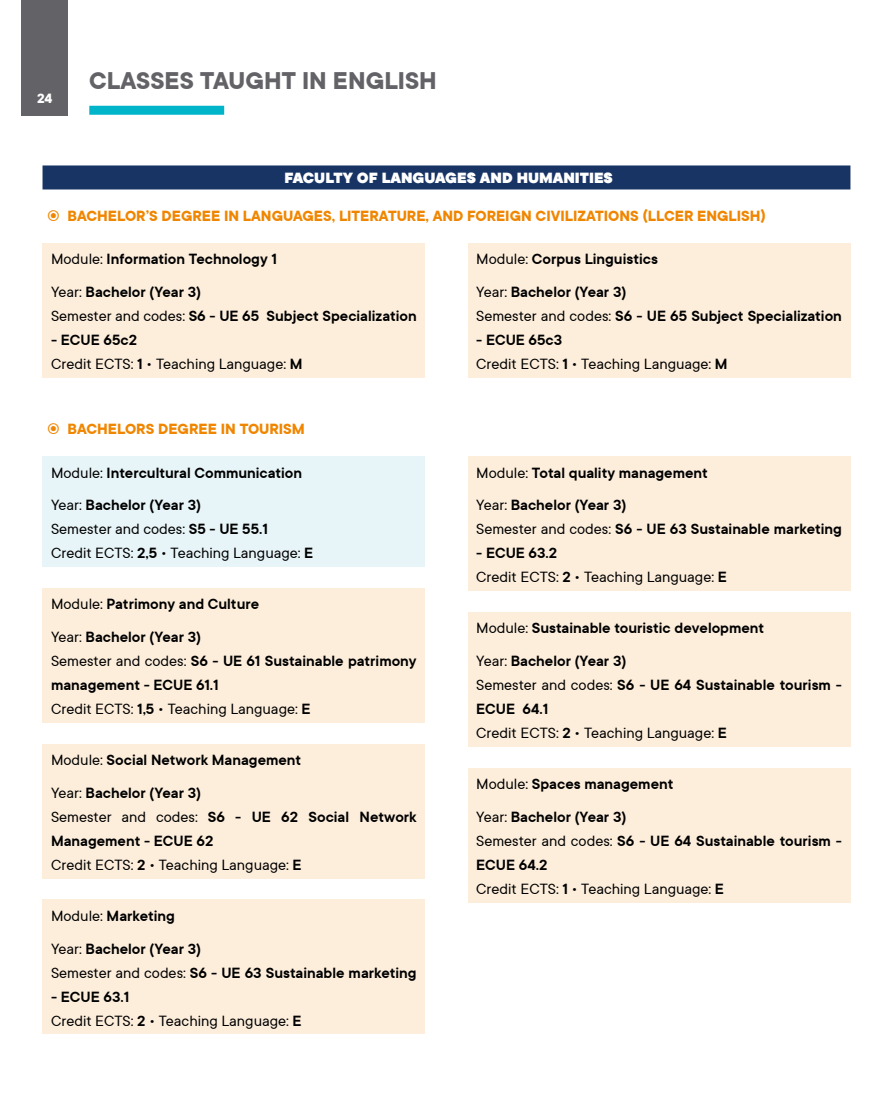
<style>
.page{position:relative;width:893px;height:1106px;background:#fff}
.page>*{position:absolute;margin:0;border:0;box-sizing:border-box;transform-origin:0 0}
.t1{font:700 27px "TT Commons Classic";color:#636267}
.t2{font:600 16.5px/32.5px "TT Commons Classic";color:#000}
.t3{font:16.5px/24px "TT Commons Classic";color:#000}
.t4{font:700 16.5px "TT Commons Classic";color:#f08600}
.t5{font:900 16.5px "TT Commons Classic";color:#fff}
.t6{font:700 15px "TT Commons Classic";color:#fff}
.s1{font-weight:400}
.s2{font-weight:600}
</style>
<div class="page">
<div style="left:89px;top:106px;width:135px;height:9px;background:#00b5ca"></div>
<div style="left:43px;top:165px;width:807px;height:24px;background:#183465"></div>
<div style="left:43px;top:243px;width:382px;height:134px;background:#fdeedc"></div>
<div style="left:468px;top:243px;width:382px;height:134px;background:#fdeedc"></div>
<div style="left:43px;top:456px;width:382px;height:110px;background:#e8f5f8"></div>
<div style="left:43px;top:588px;width:382px;height:134px;background:#fdeedc"></div>
<div style="left:43px;top:743px;width:382px;height:135px;background:#fdeedc"></div>
<div style="left:43px;top:899px;width:382px;height:135px;background:#fdeedc"></div>
<div style="left:468px;top:456px;width:382px;height:134px;background:#fdeedc"></div>
<div style="left:468px;top:612px;width:382px;height:134px;background:#fdeedc"></div>
<div style="left:468px;top:767px;width:382px;height:135px;background:#fdeedc"></div>
<div style="left:21px;top:0;width:47px;height:116px;background:#636267"></div>
<p class="t6" style="left:37px;top:89px;width:17px">24</p>
<h1 class="t1" style="left:89px;top:63px;width:349px">CLASSES TAUGHT IN ENGLISH</h1>
<p class="t5" style="left:284px;top:166px;width:330px">FACULTY OF LANGUAGES AND HUMANITIES</p>
<p class="t4" style="left:68px;top:205px;width:700px">BACHELOR’S DEGREE IN LANGUAGES, LITERATURE, AND FOREIGN CIVILIZATIONS (LLCER ENGLISH)</p>
<p class="t2" style="left:51px;top:242px;width:227px"><span class="s1">Module:</span> Information Technology 1<br><span class="s1">Year:</span> Bachelor (Year 3)</p>
<p class="t2" style="left:51px;top:299px;width:367px"><span class="s1">Semester and codes:</span> S6 - UE 65 Subject Specialization</p>
<p class="t3" style="left:51px;top:327px;width:253px"><span class="s2">- ECUE 65c2<br></span>Credit ECTS: <span class="s2">1</span> • Teaching Language: <span class="s2">M</span></p>
<p class="t4" style="left:68px;top:418px;width:239px">BACHELORS DEGREE IN TOURISM</p>
<p class="t2" style="left:51px;top:456px;width:253px"><span class="s1">Module:</span> Intercultural Communication<br><span class="s1">Year:</span> Bachelor (Year 3)</p>
<p class="t3" style="left:51px;top:516px;width:264px">Semester and codes: <span class="s2">S5 - UE 55.1<br></span>Credit ECTS: <span class="s2">2,5</span> • Teaching Language: <span class="s2">E</span></p>
<p class="t2" style="left:51px;top:587px;width:210px"><span class="s1">Module:</span> Patrimony and Culture<br><span class="s1">Year:</span> Bachelor (Year 3)</p>
<p class="t2" style="left:51px;top:648px;width:367px;line-height:24px"><span class="s1">Semester and codes:</span> S6 - UE 61 Sustainable patrimony management - ECUE 61.1<br><span class="s1">Credit ECTS:</span> 1,5 <span class="s1">• Teaching Language:</span> E</p>
<p class="t2" style="left:51px;top:743px;width:252px"><span class="s1">Module:</span> Social Network Management<br><span class="s1">Year:</span> Bachelor (Year 3)</p>
<p class="t3" style="left:51px;top:804px;width:367px">Semester and codes: <span class="s2">S6 - UE 62 Social Network<br>Management - ECUE 62<br></span>Credit ECTS: <span class="s2">2</span> • Teaching Language: <span class="s2">E</span></p>
<p class="t2" style="left:51px;top:899px;width:152px"><span class="s1">Module:</span> Marketing<br><span class="s1">Year:</span> Bachelor (Year 3)</p>
<p class="t2" style="left:51px;top:955px;width:367px"><span class="s1">Semester and codes:</span> S6 - UE 63 Sustainable marketing</p>
<p class="t3" style="left:51px;top:984px;width:252px"><span class="s2">- ECUE 63.1<br></span>Credit ECTS: <span class="s2">2</span> • Teaching Language: <span class="s2">E</span></p>
<p class="t2" style="left:476px;top:242px;width:183px"><span class="s1">Module:</span> Corpus Linguistics<br><span class="s1">Year:</span> Bachelor (Year 3)</p>
<p class="t2" style="left:476px;top:299px;width:367px"><span class="s1">Semester and codes:</span> S6 - UE 65 Subject Specialization</p>
<p class="t3" style="left:476px;top:327px;width:253px"><span class="s2">- ECUE 65c3<br></span>Credit ECTS: <span class="s2">1</span> • Teaching Language: <span class="s2">M</span></p>
<p class="t2" style="left:476px;top:456px;width:233px"><span class="s1">Module:</span> Total quality management<br><span class="s1">Year:</span> Bachelor (Year 3)</p>
<p class="t2" style="left:476px;top:512px;width:367px"><span class="s1">Semester and codes:</span> S6 - UE 63 Sustainable marketing</p>
<p class="t3" style="left:476px;top:540px;width:252px"><span class="s2">- ECUE 63.2<br></span>Credit ECTS: <span class="s2">2</span> • Teaching Language: <span class="s2">E</span></p>
<p class="t2" style="left:476px;top:611px;width:290px"><span class="s1">Module:</span> Sustainable touristic development<br><span class="s1">Year:</span> Bachelor (Year 3)</p>
<p class="t3" style="left:476px;top:672px;width:367px">Semester and codes: <span class="s2">S6 - UE 64 Sustainable tourism -<br>ECUE 64.1<br></span>Credit ECTS: <span class="s2">2</span> • Teaching Language: <span class="s2">E</span></p>
<p class="t2" style="left:476px;top:767px;width:199px"><span class="s1">Module:</span> Spaces management<br><span class="s1">Year:</span> Bachelor (Year 3)</p>
<p class="t3" style="left:476px;top:828px;width:367px">Semester and codes: <span class="s2">S6 - UE 64 Sustainable tourism -<br>ECUE 64.2<br></span>Credit ECTS: <span class="s2">1</span> • Teaching Language: <span class="s2">E</span></p>
</div>
